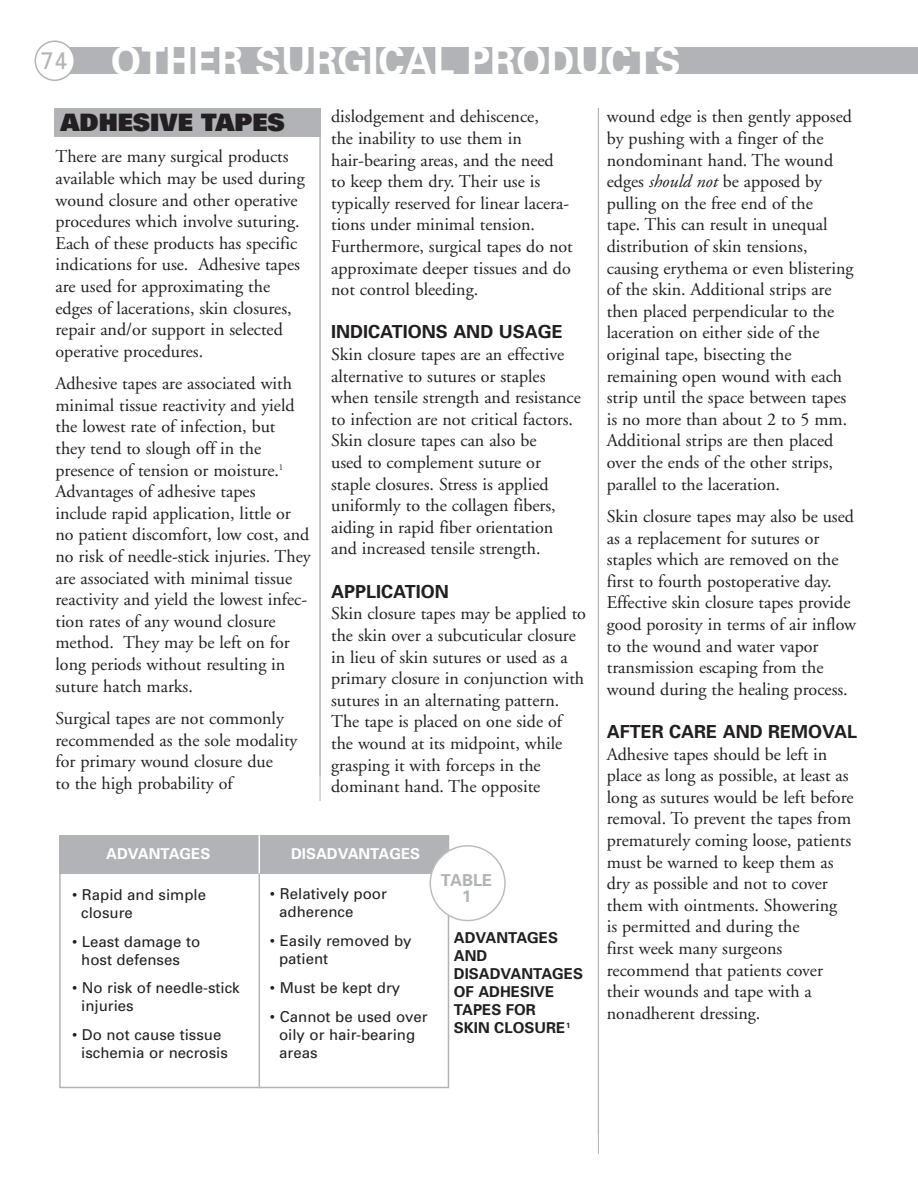
<style>
.page{position:relative;width:918px;height:1188px;background:#fff}
.page>*{position:absolute;margin:0;border:0;box-sizing:border-box;transform-origin:0 0}
.t1{font:700 39px "Univers";color:#fff}
.t2{font:900 24px "Univers";color:#231f20}
.t3{font:18px/21.6px "Adobe Garamond";color:#231f20}
.t4{font:700 18px "Univers";color:#231f20}
.t5{font:700 16.5px/16.5px "Univers";color:#b2b3b7;text-align:center}
.t6{font:15px/18px "Univers";color:#231f20}
.t7{font:700 15px/18px "Univers";color:#231f20}
.t8{font:700 15px "Univers";color:#fff}
.s1{font-style:italic}
</style>
<div class="page">
<div style="left:54px;top:108px;width:266px;height:28px;background:#b2b3b7"></div>
<div style="left:54px;top:47px;width:864px;height:27px;background:#b2b3b7"></div>
<svg style="left:35px;top:40px;width:39px;height:41px"></svg>
<hr style="left:320px;top:108px;width:1px;height:1026px;background:#b2b3b7">
<hr style="left:598px;top:108px;width:1px;height:1046px;background:#b2b3b7">
<div style="left:54px;top:802px;width:533px;height:332px;background:#fff"></div>
<div style="left:59px;top:835px;width:390px;height:253px;border:2px solid #b2b3b7"></div>
<div style="left:59px;top:835px;width:390px;height:38px;background:#b2b3b7"></div>
<hr style="left:259px;top:835px;width:1px;height:253px;background:#b2b3b7">
<hr style="left:259px;top:835px;width:1px;height:39px;background:#fff">
<svg style="left:430px;top:845px;width:76px;height:76px"></svg>
<h1 class="t1" style="left:41px;top:47px;width:641px"><sup>74</sup> OTHER SURGICAL PRODUCTS</h1>
<h2 class="t2" style="left:61px;top:114px;width:226px">ADHESIVE TAPES</h2>
<p class="t3" style="left:56px;top:147px;width:251px">There are many surgical products available which may be used during wound closure and other operative procedures which involve suturing.<br>Each of these products has specific indications for use. Adhesive tapes are used for approximating the edges of lacerations, skin closures, repair and/or support in selected operative procedures.</p>
<p class="t3" style="left:56px;top:374px;width:257px">Adhesive tapes are associated with minimal tissue reactivity and yield the lowest rate of infection, but<br>they tend to slough off in the presence of tension or moisture.<sup>1<br></sup>Advantages of adhesive tapes include rapid application, little or no patient discomfort, low cost, and no risk of needle-stick injuries. They are associated with minimal tissue reactivity and yield the lowest infec&shy;tion rates of any wound closure method. They may be left on for long periods without resulting in suture hatch marks.</p>
<p class="t3" style="left:56px;top:709px;width:243px">Surgical tapes are not commonly recommended as the sole modality for primary wound closure due<br>to the high probability of</p>
<p class="t3" style="left:331px;top:108px;width:243px">dislodgement and dehiscence,<br>the inability to use them in hair-bearing areas, and the need<br>to keep them dry. Their use is typically reserved for linear lacera&shy;tions under minimal tension.<br>Furthermore, surgical tapes do not approximate deeper tissues and do not control bleeding.</p>
<p class="t4" style="left:331px;top:325px;width:233px">INDICATIONS AND USAGE</p>
<p class="t3" style="left:331px;top:345px;width:251px">Skin closure tapes are an effective alternative to sutures or staples when tensile strength and resistance to infection are not critical factors.<br>Skin closure tapes can also be<br>used to complement suture or staple closures. Stress is applied uniformly to the collagen fibers, aiding in rapid fiber orientation and increased tensile strength.</p>
<p class="t4" style="left:331px;top:585px;width:119px">APPLICATION</p>
<p class="t3" style="left:331px;top:604px;width:256px">Skin closure tapes may be applied to the skin over a subcuticular closure in lieu of skin sutures or used as a primary closure in conjunction with sutures in an alternating pattern.<br>The tape is placed on one side of the wound at its midpoint, while grasping it with forceps in the dominant hand. The opposite</p>
<p class="t8" style="left:106px;top:848px;width:106px">ADVANTAGES</p>
<p class="t8" style="left:291px;top:848px;width:131px">DISADVANTAGES</p>
<p class="t6" style="left:81px;top:887px;width:126px;text-indent:-9px">• Rapid and simple closure</p>
<p class="t6" style="left:81px;top:934px;width:120px;text-indent:-9px">• Least damage to host defenses</p>
<p class="t6" style="left:81px;top:980px;width:160px;text-indent:-9px">• No risk of needle-stick injuries</p>
<p class="t6" style="left:81px;top:1027px;width:148px;text-indent:-9px">• Do not cause tissue ischemia or necrosis</p>
<p class="t6" style="left:279px;top:886px;width:109px;text-indent:-9px">• Relatively poor adherence</p>
<p class="t6" style="left:279px;top:933px;width:134px;text-indent:-9px">• Easily removed by patient</p>
<p class="t6" style="left:270px;top:980px;width:132px">• Must be kept dry</p>
<p class="t6" style="left:279px;top:1009px;width:150px;text-indent:-9px">• Cannot be used over oily or hair-bearing areas</p>
<p class="t5" style="left:441px;top:873px;width:53px">TABLE<br>1</p>
<p class="t7" style="left:454px;top:930px;width:131px">ADVANTAGES<br>AND<br>DISADVANTAGES<br>OF ADHESIVE<br>TAPES FOR<br>SKIN CLOSURE<sup>1</sup></p>
<p class="t3" style="left:607px;top:108px;width:248px">wound edge is then gently apposed by pushing with a finger of the nondominant hand. The wound edges <span class="s1">should not</span> be apposed by pulling on the free end of the<br>tape. This can result in unequal distribution of skin tensions, causing erythema or even blistering of the skin. Additional strips are then placed perpendicular to the laceration on either side of the original tape, bisecting the remaining open wound with each strip until the space between tapes is no more than about 2 to 5 mm.<br>Additional strips are then placed over the ends of the other strips, parallel to the laceration.</p>
<p class="t3" style="left:607px;top:507px;width:251px">Skin closure tapes may also be used as a replacement for sutures or staples which are removed on the first to fourth postoperative day.<br>Effective skin closure tapes provide good porosity in terms of air inflow to the wound and water vapor transmission escaping from the wound during the healing process.</p>
<p class="t4" style="left:607px;top:725px;width:252px">AFTER CARE AND REMOVAL</p>
<p class="t3" style="left:607px;top:745px;width:248px">Adhesive tapes should be left in place as long as possible, at least as long as sutures would be left before removal. To prevent the tapes from prematurely coming loose, patients must be warned to keep them as dry as possible and not to cover them with ointments. Showering<br>is permitted and during the<br>first week many surgeons recommend that patients cover their wounds and tape with a nonadherent dressing.</p>
</div>
